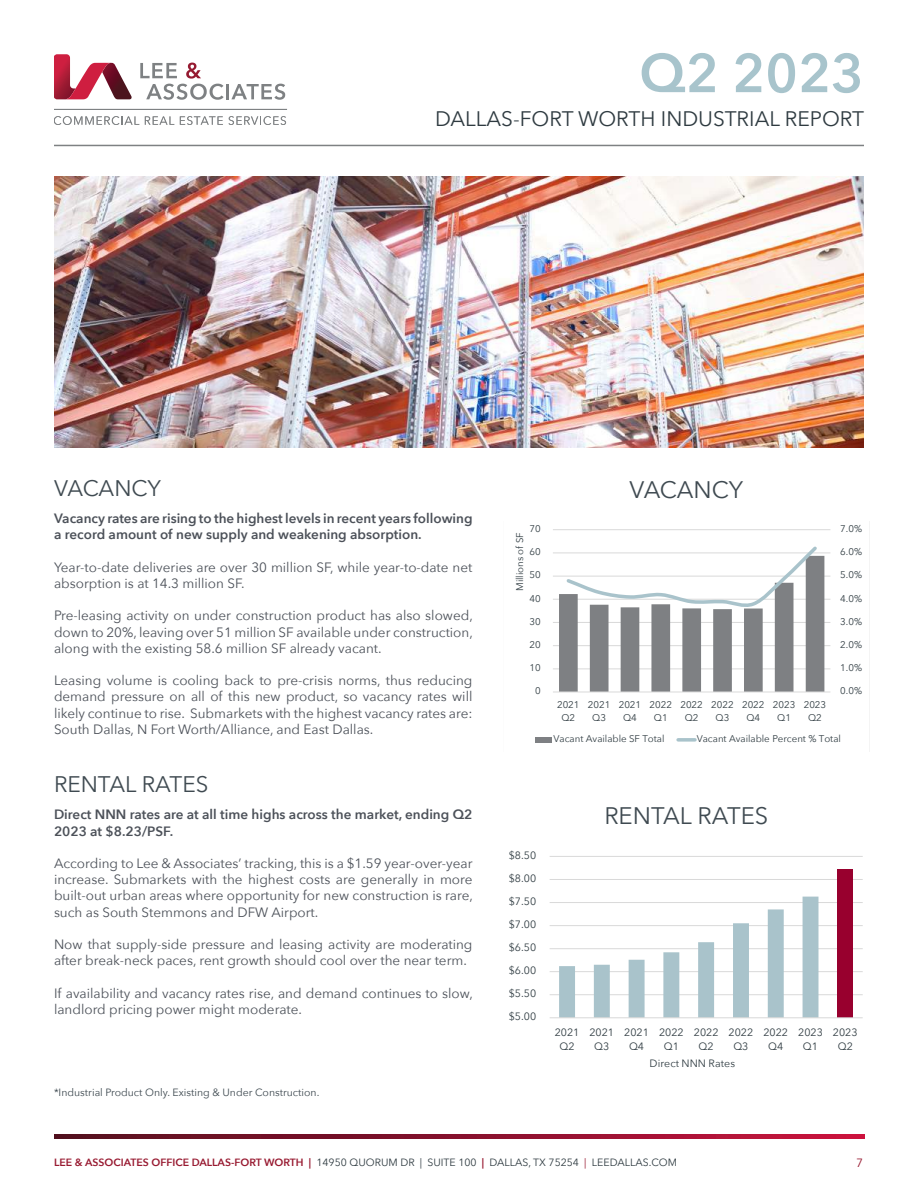
<style>
.page{position:relative;width:918px;height:1188px;background:#fff}
.page>*{position:absolute;margin:0;border:0;box-sizing:border-box;transform-origin:0 0}
.t1{font:600 54px "Avenir Next";color:#a8c4cc}
.t2{font:23.85px "Avenir Next";color:#3f4a51}
.t3{font:22.5px "Avenir Next";color:#3f4a51}
.t4{font:21px "Avenir Next";color:#2f3b41}
.t5{font:13.5px/16.2px "Avenir Next";color:#4c5159}
.t6{font:600 13.5px/16.2px "Avenir Next";color:#4c5159}
.t7{font:12px "Avenir Next";color:#981a31}
.t8{font:10.65px/14.5px "Avenir Next";color:#303c42;text-align:center}
.t9{font:10.5px "Avenir Next";color:#2f3b41}
.t10{font:10.5px "Avenir Next";color:#3e4950}
.t11{font:9.75px/13.2px "Avenir Next";letter-spacing:-.005em;color:#303c42;text-align:center}
.s1{font-weight:600;color:#981a31}
.s2{color:#981a31}
</style>
<div class="page">
<svg style="left:54px;top:1134px;width:811px;height:4px;background:#8b112d"></svg>
<svg style="left:140px;top:63px;width:84px;height:37px"></svg>
<hr style="left:226px;top:84px;width:3px;height:15px;background:#7e8183">
<svg style="left:231px;top:84px;width:54px;height:16px"></svg>
<svg style="left:54px;top:54px;width:78px;height:45px"></svg>
<hr style="left:54px;top:109px;width:233px;height:1px;background:#7e8183">
<svg style="left:54px;top:116px;width:85px;height:9px"></svg>
<svg style="left:145px;top:116px;width:29px;height:9px"></svg>
<svg style="left:180px;top:116px;width:106px;height:9px"></svg>
<hr style="left:54px;top:145px;width:810px;height:1px;background:#7e8183">
<svg style="left:535px;top:529px;width:296px;height:214px"></svg>
<svg style="left:549px;top:856px;width:314px;height:163px"></svg>
<img style="left:55px;top:176px;width:808px;height:271px">
<h1 class="t1" style="left:640px;top:27px;width:226px">Q2 2023</h1>
<h3 class="t4" style="left:435px;top:101px;width:431px">DALLAS-FORT WORTH INDUSTRIAL REPORT</h3>
<h3 class="t3" style="left:54px;top:469px;width:109px">VACANCY</h3>
<p class="t6" style="left:54px;top:510px;width:420px">Vacancy rates are rising to the highest levels in recent years following a record amount of new supply and weakening absorption.</p>
<p class="t5" style="left:54px;top:558px;width:420px">Year-to-date deliveries are over 30 million SF, while year-to-date net absorption is at 14.3 million SF.</p>
<p class="t5" style="left:54px;top:607px;width:420px;text-align:justify">Pre-leasing activity on under construction product has also slowed, down to 20%, leaving over 51 million SF available under construction, along with the existing 58.6 million SF already vacant.</p>
<p class="t5" style="left:54px;top:672px;width:420px;text-align:justify">Leasing volume is cooling back to pre-crisis norms, thus reducing demand pressure on all of this new product, so vacancy rates will likely continue to rise. Submarkets with the highest vacancy rates are:<br>South Dallas, N Fort Worth/Alliance, and East Dallas.</p>
<h3 class="t3" style="left:54px;top:765px;width:156px">RENTAL RATES</h3>
<p class="t6" style="left:54px;top:806px;width:420px">Direct NNN rates are at all time highs across the market, ending Q2<br>2023 at $8.23/PSF.</p>
<p class="t5" style="left:54px;top:855px;width:420px;text-align:justify">According to Lee &amp; Associates’ tracking, this is a $1.59 year-over-year increase. Submarkets with the highest costs are generally in more built-out urban areas where opportunity for new construction is rare, such as South Stemmons and DFW Airport.</p>
<p class="t5" style="left:54px;top:936px;width:420px">Now that supply-side pressure and leasing activity are moderating after break-neck paces, rent growth should cool over the near term.</p>
<p class="t5" style="left:54px;top:984px;width:420px">If availability and vacancy rates rise, and demand continues to slow, landlord pricing power might moderate.</p>
<p class="t10" style="left:54px;top:1083px;width:267px">*Industrial Product Only. Existing &amp; Under Construction.</p>
<h2 class="t2" style="left:630px;top:469px;width:115px">VACANCY</h2>
<p class="t11" style="left:529px;top:522px;width:13px">70</p>
<p class="t11" style="left:513px;top:591px;width:60px;rotate:-90deg">Millions of SF</p>
<p class="t11" style="left:529px;top:545px;width:13px">60</p>
<p class="t11" style="left:529px;top:568px;width:13px">50</p>
<p class="t11" style="left:840px;top:522px;width:23px">7.0%</p>
<p class="t11" style="left:840px;top:545px;width:23px">6.0%</p>
<p class="t11" style="left:840px;top:568px;width:23px">5.0%</p>
<p class="t11" style="left:529px;top:591px;width:13px">40</p>
<p class="t11" style="left:840px;top:591px;width:23px">4.0%</p>
<p class="t11" style="left:529px;top:614px;width:13px">30</p>
<p class="t11" style="left:840px;top:614px;width:23px">3.0%</p>
<p class="t11" style="left:529px;top:637px;width:13px">20</p>
<p class="t11" style="left:840px;top:637px;width:23px">2.0%</p>
<p class="t11" style="left:529px;top:661px;width:13px">10</p>
<p class="t11" style="left:840px;top:661px;width:23px">1.0%</p>
<p class="t11" style="left:535px;top:684px;width:7px">0</p>
<p class="t11" style="left:840px;top:684px;width:23px">0.0%</p>
<p class="t11" style="left:557px;top:698px;width:24px">2021<br>Q2</p>
<p class="t11" style="left:588px;top:698px;width:24px">2021<br>Q3</p>
<p class="t11" style="left:619px;top:698px;width:24px">2021<br>Q4</p>
<p class="t11" style="left:650px;top:698px;width:24px">2022<br>Q1</p>
<p class="t11" style="left:680px;top:698px;width:24px">2022<br>Q2</p>
<p class="t11" style="left:711px;top:698px;width:24px">2022<br>Q3</p>
<p class="t11" style="left:742px;top:698px;width:24px">2022<br>Q4</p>
<p class="t11" style="left:773px;top:698px;width:24px">2023<br>Q1</p>
<p class="t11" style="left:804px;top:698px;width:24px">2023<br>Q2</p>
<p class="t11" style="left:554px;top:732px;width:112px">Vacant Available SF Total</p>
<p class="t11" style="left:697px;top:732px;width:146px">Vacant Available Percent % Total</p>
<p class="t8" style="left:509px;top:847px;width:29px">$8.50</p>
<p class="t8" style="left:509px;top:870px;width:29px">$8.00</p>
<p class="t8" style="left:509px;top:894px;width:29px">$7.50</p>
<p class="t8" style="left:509px;top:917px;width:29px">$7.00</p>
<p class="t8" style="left:509px;top:940px;width:29px">$6.50</p>
<p class="t8" style="left:509px;top:963px;width:29px">$6.00</p>
<p class="t8" style="left:509px;top:986px;width:29px">$5.50</p>
<p class="t8" style="left:509px;top:1009px;width:29px">$5.00</p>
<h2 class="t2" style="left:604px;top:795px;width:165px">RENTAL RATES</h2>
<p class="t8" style="left:555px;top:1024px;width:26px">2021<br>Q2</p>
<p class="t8" style="left:589px;top:1024px;width:26px">2021<br>Q3</p>
<p class="t8" style="left:624px;top:1024px;width:26px">2021<br>Q4</p>
<p class="t8" style="left:659px;top:1024px;width:26px">2022<br>Q1</p>
<p class="t8" style="left:694px;top:1024px;width:26px">2022<br>Q2</p>
<p class="t8" style="left:729px;top:1024px;width:26px">2022<br>Q3</p>
<p class="t8" style="left:763px;top:1024px;width:26px">2022<br>Q4</p>
<p class="t8" style="left:798px;top:1024px;width:26px">2023<br>Q1</p>
<p class="t8" style="left:833px;top:1024px;width:26px">2023<br>Q2</p>
<p class="t8" style="left:650px;top:1056px;width:87px">Direct NNN Rates</p>
<p class="t9" style="left:54px;top:1153px;width:625px"><span class="s1">LEE &amp; ASSOCIATES OFFICE DALLAS-FORT WORTH |</span> 14950 QUORUM DR | SUITE 100 <span class="s1">|</span> DALLAS, TX 75254 <span class="s2">|</span> LEEDALLAS.COM</p>
<p class="t7" style="left:856px;top:1153px;width:8px">7</p>
</div>
